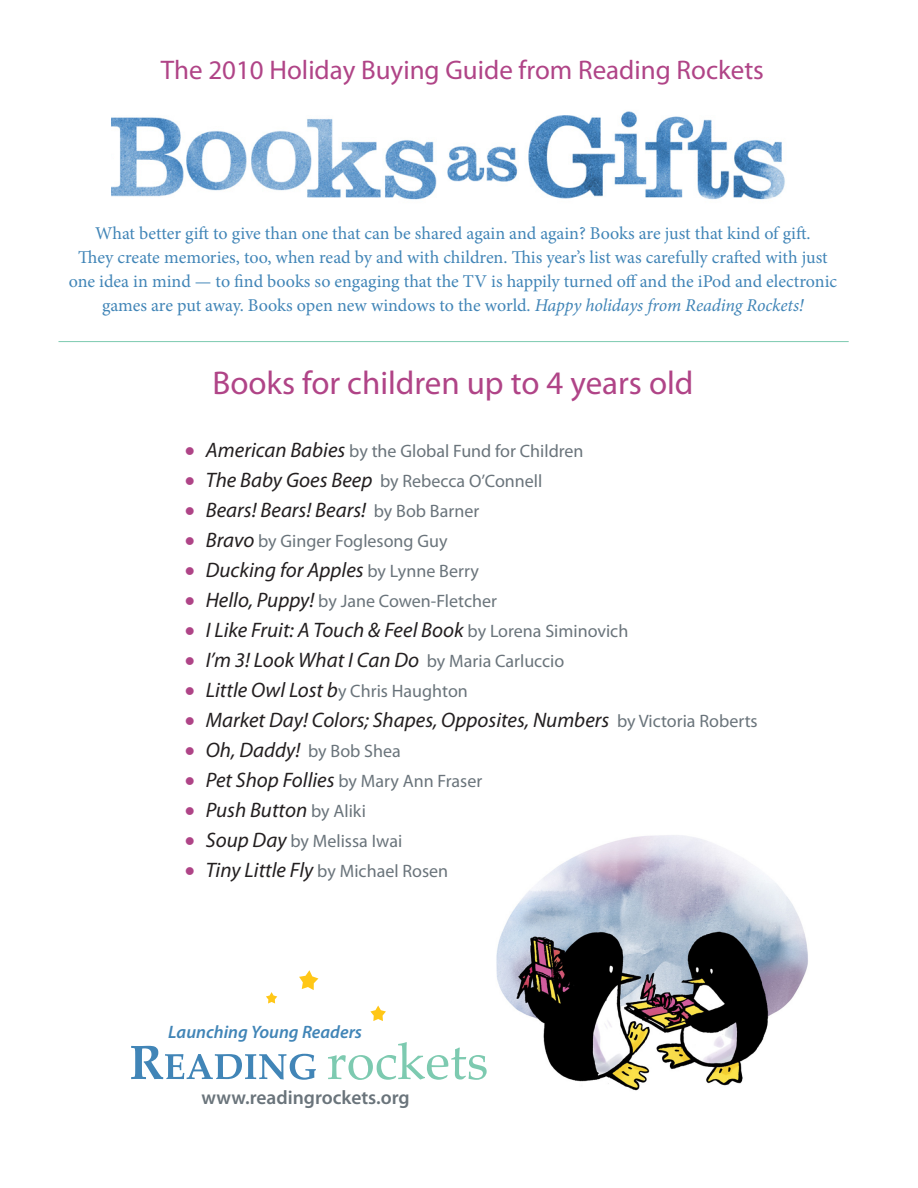
<style>
.page{position:relative;width:918px;height:1188px;background:#fff}
.page>*{position:absolute;margin:0;border:0;box-sizing:border-box;transform-origin:0 0}
.t1{font:33px "Myriad Pro";color:#b04487}
.t2{font:27px "Myriad Pro";color:#b04487}
.t3{font:italic 21px "Myriad Pro";color:#231f20}
.t4{font:600 19.5px "Myriad Pro";color:#6a747b}
.t5{font:18px/24px "Minion Pro";letter-spacing:-.005em;color:#4185b7;text-align:center}
.t6{font:18px "Myriad Pro";color:#6a747b}
.t7{font:italic 600 18px "Myriad Pro";color:#4185b7}
.s1{font-style:italic}
.s2{color:#af4487}
.s3{font-style:italic;font-size:21px;color:#231f20}
.s4{font-style:normal;font-size:18px;color:#6a747b}
</style>
<div class="page">
<img style="left:496px;top:835px;width:312px;height:256px">
<svg style="left:328px;top:1042px;width:159px;height:38px"></svg>
<svg style="left:131px;top:1046px;width:185px;height:34px"></svg>
<svg style="left:370px;top:1006px;width:16px;height:15px"></svg>
<svg style="left:299px;top:970px;width:19px;height:20px"></svg>
<svg style="left:266px;top:992px;width:11px;height:12px"></svg>
<img style="left:111px;top:111px;width:674px;height:89px">
<hr style="left:58px;top:341px;width:791px;height:1px;background:#7dcab0">
<p class="t2" style="left:161px;top:53px;width:605px">The 2010 Holiday Buying Guide from Reading Rockets</p>
<p class="t5" style="left:95px;top:222px;width:717px">What better gift to give than one that can be shared again and again? Books are just that kind of gift.</p>
<p class="t5" style="left:69px;top:246px;width:770px">They create memories, too, when read by and with children. This year’s list was carefully crafted with just one idea in mind — to find books so engaging that the TV is happily turned off and the iPod and electronic games are put away. Books open new windows to the world. <span class="s1">Happy holidays from Reading Rockets!</span></p>
<p class="t1" style="left:212px;top:362px;width:483px">Books for children up to 4 years old</p>
<p class="t6" style="left:185px;top:440px;width:400px"><span class="s2">●</span> <span class="s3">American Babies</span> by the Global Fund for Children</p>
<p class="t6" style="left:185px;top:470px;width:359px"><span class="s2">●</span> <span class="s3">The Baby Goes Beep</span> by Rebecca O’Connell</p>
<p class="t3" style="left:185px;top:497px;width:296px"><span class="s2">●</span> Bears! Bears! Bears! <span class="s4">by Bob Barner</span></p>
<p class="t6" style="left:185px;top:530px;width:264px"><span class="s2">●</span> <span class="s3">Bravo</span> by Ginger Foglesong Guy</p>
<p class="t3" style="left:185px;top:557px;width:296px"><span class="s2">●</span> Ducking for Apples <span class="s4">by Lynne Berry</span></p>
<p class="t6" style="left:185px;top:590px;width:314px"><span class="s2">●</span> <span class="s3">Hello, Puppy!</span> by Jane Cowen-Fletcher</p>
<p class="t3" style="left:185px;top:617px;width:445px"><span class="s2">●</span> I Like Fruit: A Touch &amp; Feel Book <span class="s4">by Lorena Siminovich</span></p>
<p class="t3" style="left:185px;top:647px;width:381px"><span class="s2">●</span> I’m 3! Look What I Can Do <span class="s4">by Maria Carluccio</span></p>
<p class="t3" style="left:185px;top:677px;width:285px"><span class="s2">●</span> Little Owl Lost b<span class="s4">y Chris Haughton</span></p>
<p class="t3" style="left:185px;top:707px;width:574px"><span class="s2">●</span> Market Day! Colors; Shapes, Opposites, Numbers <span class="s4">by Victoria Roberts</span></p>
<p class="t3" style="left:185px;top:737px;width:218px"><span class="s2">●</span> Oh, Daddy! <span class="s4">by Bob Shea</span></p>
<p class="t6" style="left:185px;top:770px;width:299px"><span class="s2">●</span> <span class="s3">Pet Shop Follies</span> by Mary Ann Fraser</p>
<p class="t3" style="left:185px;top:797px;width:183px"><span class="s2">●</span> Push Button <span class="s4">by Aliki</span></p>
<p class="t6" style="left:185px;top:830px;width:219px"><span class="s2">●</span> <span class="s3">Soup Day</span> by Melissa Iwai</p>
<p class="t6" style="left:185px;top:860px;width:265px"><span class="s2">●</span> <span class="s3">Tiny Little Fly</span> by Michael Rosen</p>
<p class="t7" style="left:168px;top:1020px;width:195px">Launching Young Readers</p>
<p class="t4" style="left:202px;top:1085px;width:210px">www.readingrockets.org</p>
</div>
